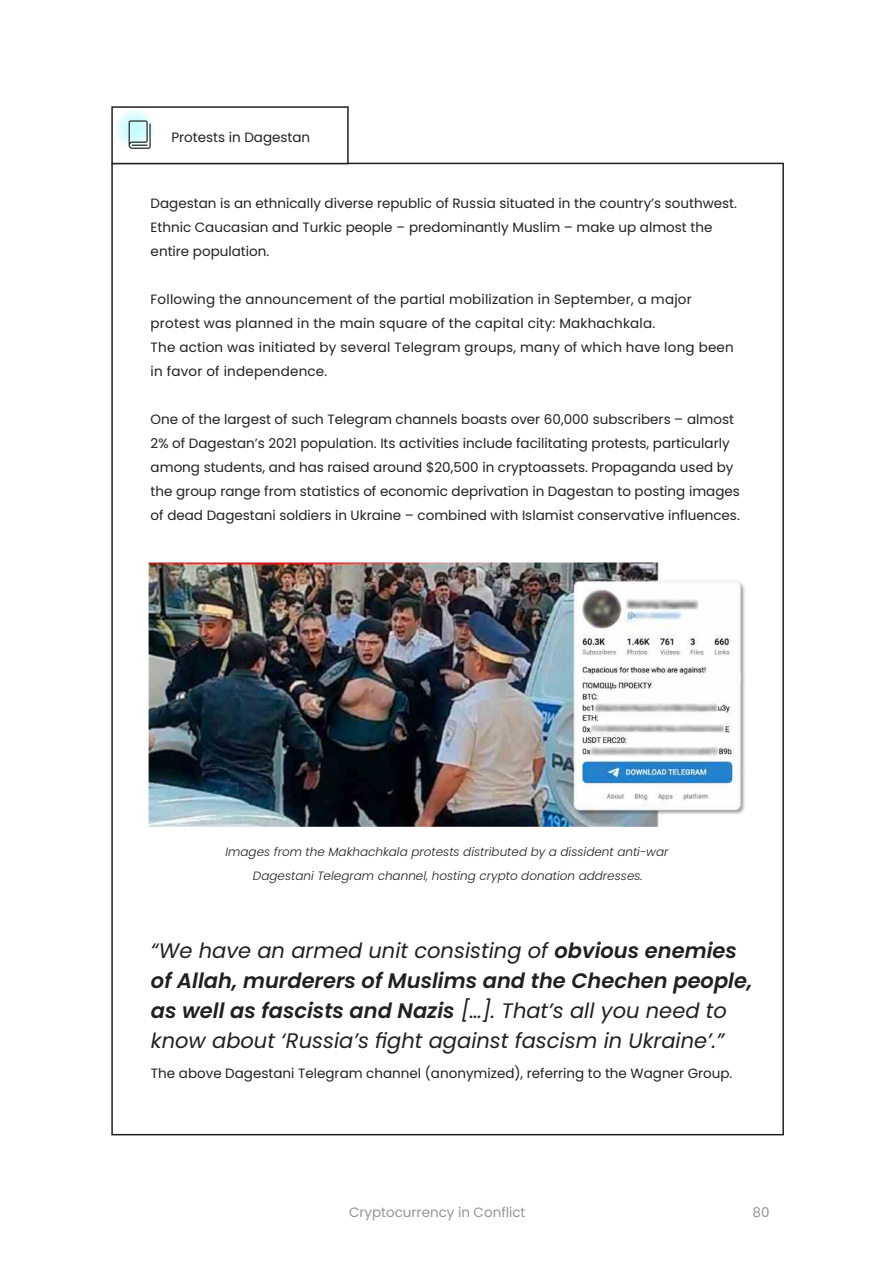
<style>
.page{position:relative;width:893px;height:1263px;background:#fff}
.page>*{position:absolute;margin:0;border:0;box-sizing:border-box;transform-origin:0 0}
.True_Body_Text{font:italic 21px/30px "Poppins";color:#231f20}
.True_Body_Text-2{font:13.5px/24px "Poppins";color:#231f20}
.t1{font:13.5px "Poppins";color:#939598}
.True_Body_Text-3{font:italic 300 12px/24px "Poppins";color:#231f20;text-align:center}
.s1{font-weight:600}
</style>
<div class="page">
<div style="left:111px;top:106px;width:238px;height:58px;border:2px solid #231f20"></div>
<svg style="left:115px;top:109px;width:40px;height:40px"></svg>
<svg style="left:129px;top:120px;width:22px;height:29px"></svg>
<img style="left:148px;top:562px;width:597px;height:264px">
<p class="True_Body_Text-2" style="left:171px;top:126px;width:140px">Protests in Dagestan</p>
<p class="True_Body_Text-2" style="left:151px;top:192px;width:588px">Dagestan is an ethnically diverse republic of Russia situated in the country’s southwest.<br>Ethnic Caucasian and Turkic people – predominantly Muslim – make up almost the entire population.</p>
<p class="True_Body_Text-2" style="left:151px;top:288px;width:585px">Following the announcement of the partial mobilization in September, a major protest was planned in the main square of the capital city: Makhachkala.<br>The action was initiated by several Telegram groups, many of which have long been in favor of independence.</p>
<p class="True_Body_Text-2" style="left:151px;top:408px;width:591px">One of the largest of such Telegram channels boasts over 60,000 subscribers – almost 2% of Dagestan’s 2021 population. Its activities include facilitating protests, particularly among students, and has raised around $20,500 in cryptoassets. Propaganda used by the group range from statistics of economic deprivation in Dagestan to posting images of dead Dagestani soldiers in Ukraine – combined with Islamist conservative influences.</p>
<p class="True_Body_Text-3" style="left:225px;top:840px;width:444px">Images from the Makhachkala protests distributed by a dissident anti-war<br>Dagestani Telegram channel, hosting crypto donation addresses.</p>
<p class="True_Body_Text" style="left:151px;top:936px;width:603px">“We have an armed unit consisting of <span class="s1">obvious enemies of Allah, murderers of Muslims and the Chechen people, as well as fascists and Nazis</span> […]. That’s all you need to know about ‘Russia’s fight against fascism in Ukraine’.”</p>
<p class="True_Body_Text-2" style="left:151px;top:1062px;width:583px">The above Dagestani Telegram channel (anonymized), referring to the Wagner Group.</p>
<p class="t1" style="left:349px;top:1205px;width:178px">Cryptocurrency in Conflict</p>
<p class="t1" style="left:752px;top:1205px;width:18px">80</p>
</div>
